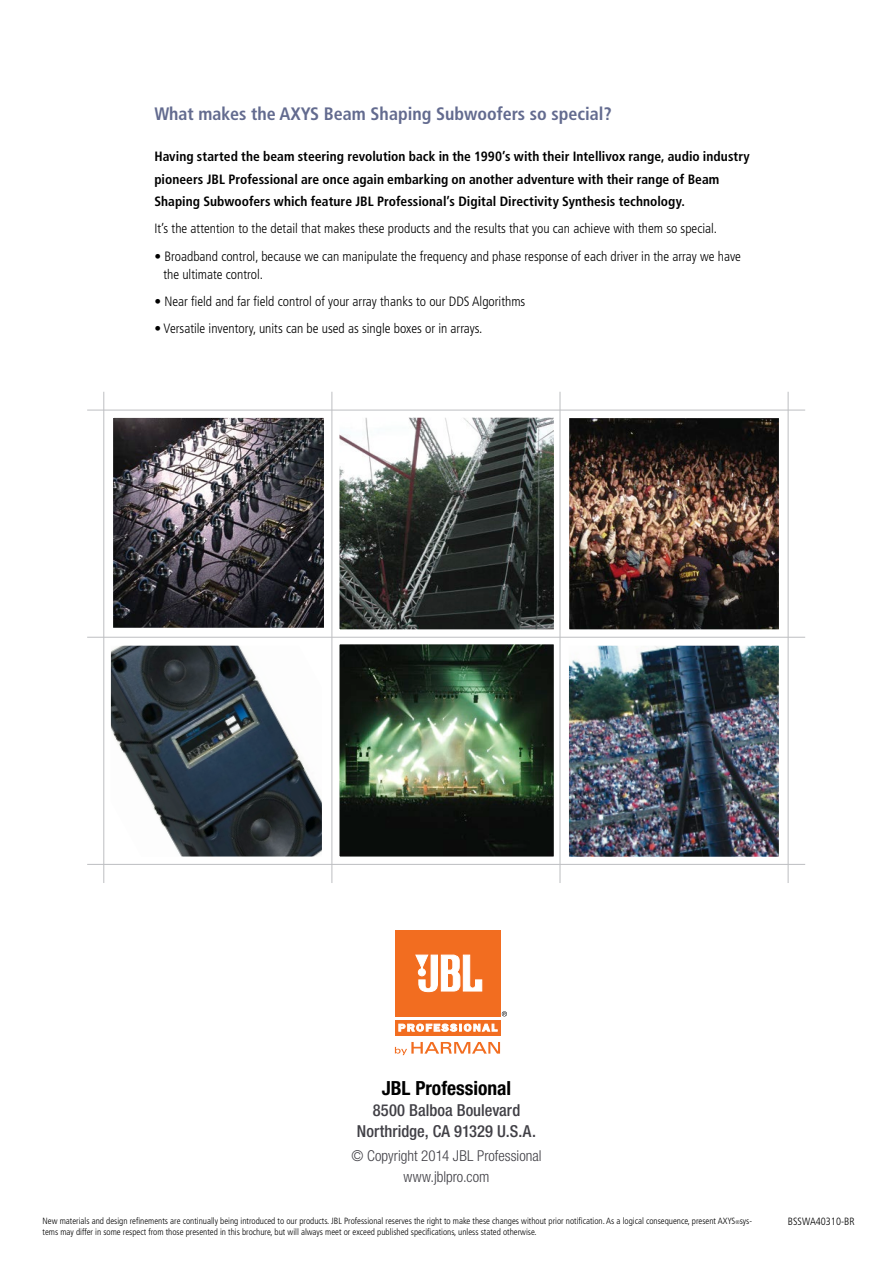
<style>
.page{position:relative;width:893px;height:1263px;background:#fff}
.page>*{position:absolute;margin:0;border:0;box-sizing:border-box;transform-origin:0 0}
.t1{font:700 condensed 19.5px "Helvetica Neue LT Std";color:#000}
.t2{font:700 condensed 18px "Frutiger LT Std";color:#636b8f}
.t3{font:500 condensed 16.5px/21px "Helvetica Neue LT Std";letter-spacing:.005em;color:#414046;text-align:center}
.t4{font:300 condensed 15px/21px "Helvetica Neue LT Std";color:#414046;text-align:center}
.t5{font:300 condensed 13.5px/18.5px "Frutiger LT Std";color:#000}
.t6{font:700 condensed 13.5px/22.8px "Frutiger LT Std";letter-spacing:.005em;color:#000}
.t7{font:300 condensed 10.5px "Frutiger LT Std";color:#000}
.t8{font:300 condensed 9px/11.4px "Frutiger LT Std";color:#000}
.s1{font-size:5.4px}
</style>
<div class="page">
<img style="left:341px;top:419px;width:211px;height:209px">
<div style="left:332px;top:410px;width:229px;height:227px;border:8px solid #fff"></div>
<img style="left:571px;top:420px;width:206px;height:208px">
<div style="left:562px;top:411px;width:224px;height:226px;border:8px solid #fff"></div>
<img style="left:112px;top:646px;width:208px;height:209px">
<div style="left:103px;top:637px;width:226px;height:227px;border:8px solid #fff"></div>
<img style="left:341px;top:646px;width:211px;height:209px">
<div style="left:332px;top:637px;width:229px;height:227px;border:8px solid #fff"></div>
<img style="left:570px;top:646px;width:207px;height:209px">
<div style="left:561px;top:637px;width:225px;height:227px;border:8px solid #fff"></div>
<img style="left:115px;top:419px;width:207px;height:207px">
<div style="left:106px;top:410px;width:225px;height:225px;border:8px solid #fff"></div>
<hr style="left:103px;top:392px;width:1px;height:491px;background:#bdbec1">
<hr style="left:788px;top:392px;width:1px;height:491px;background:#bdbec1">
<hr style="left:560px;top:392px;width:1px;height:491px;background:#bdbec1">
<hr style="left:332px;top:392px;width:1px;height:491px;background:#bdbec1">
<hr style="left:87px;top:410px;width:718px;height:1px;background:#bdbec1">
<hr style="left:87px;top:637px;width:718px;height:1px;background:#bdbec1">
<hr style="left:87px;top:864px;width:718px;height:1px;background:#bdbec1">
<div style="left:395px;top:930px;width:105px;height:86px;background:#f26d20"></div>
<svg style="left:416px;top:955px;width:66px;height:37px"></svg>
<div style="left:395px;top:1020px;width:105px;height:16px;background:linear-gradient(to right,#f26c1f,#f26e22)"></div>
<svg style="left:399px;top:1024px;width:98px;height:7px"></svg>
<svg style="left:502px;top:1011px;width:5px;height:5px"></svg>
<svg style="left:395px;top:1042px;width:105px;height:13px"></svg>
<h2 class="t2" style="left:154px;top:103px;width:459px">What makes the AXYS Beam Shaping Subwoofers so special?</h2>
<p class="t6" style="left:154px;top:145px;width:597px">Having started the beam steering revolution back in the 1990’s with their Intellivox range, audio industry pioneers JBL Professional are once again embarking on another adventure with their range of Beam<br>Shaping Subwoofers which feature JBL Professional’s Digital Directivity Synthesis technology.</p>
<p class="t5" style="left:154px;top:220px;width:564px">It’s the attention to the detail that makes these products and the results that you can achieve with them so special.</p>
<p class="t5" style="left:163px;top:247px;width:579px;text-indent:-9px">• Broadband control, because we can manipulate the frequency and phase response of each driver in the array we have the ultimate control.</p>
<p class="t5" style="left:154px;top:293px;width:373px">• Near field and far field control of your array thanks to our DDS Algorithms</p>
<p class="t5" style="left:154px;top:320px;width:329px">• Versatile inventory, units can be used as single boxes or in arrays.</p>
<h1 class="t1" style="left:382px;top:1076px;width:131px">JBL Professional</h1>
<p class="t3" style="left:357px;top:1099px;width:181px">8500 Balboa Boulevard<br>Northridge, CA 91329 U.S.A.</p>
<p class="t4" style="left:351px;top:1145px;width:192px">© Copyright 2014 JBL Professional www.jblpro.com</p>
<p class="t8" style="left:43px;top:1215px;width:711px">New materials and design refinements are continually being introduced to our products. JBL Professional reserves the right to make these changes without prior notification. As a logical consequence, present AXYS<span class="s1">®</span>sys&shy;tems may differ in some respect from those presented in this brochure, but will always meet or exceed published specifications, unless stated otherwise.</p>
<p class="t7" style="left:788px;top:1215px;width:68px">BSSWA40310-BR</p>
</div>
